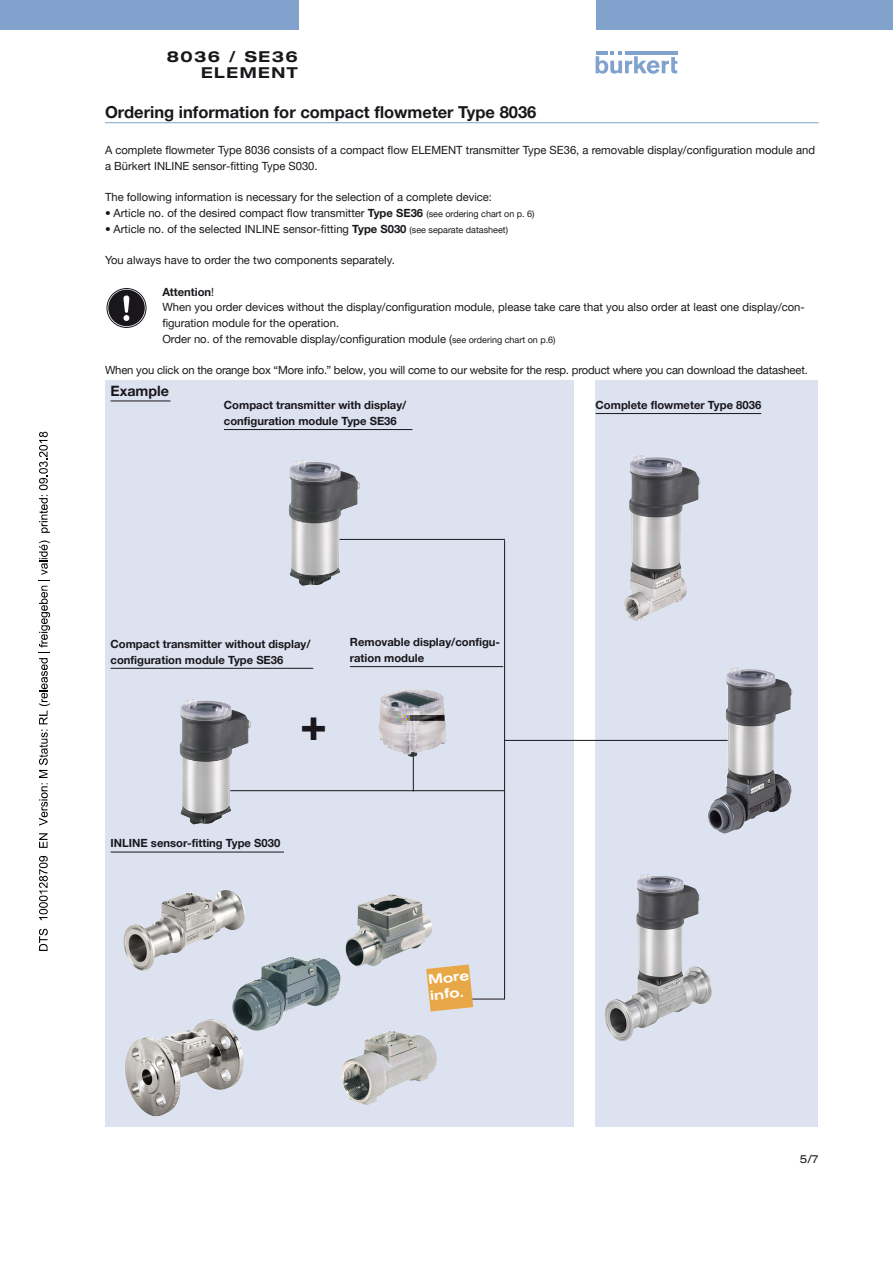
<style>
.page{position:relative;width:893px;height:1263px;background:#fff}
.page>*{position:absolute;margin:0;border:0;box-sizing:border-box;transform-origin:0 0}
.t1{font:700 expanded 45px "Helvetica Neue LTW1 G";color:#1a171c}
.t2{font:700 16.5px "Helvetica Neue LTW1 G";color:#1a171c}
.t3{font:700 expanded 15px/16.5px "Helvetica Neue LTW1 G";letter-spacing:.1em;color:#1a171c;text-align:right}
.t4{font:700 14.25px "Helvetica Neue LTW1 G";color:#1a171c}
.t5{font:500 expanded 13.35px/16px "Akzidenz Grotesk BQ";color:#fff}
.t6{font:11.25px/15.8px "Helvetica Neue LTW1 G";color:#1a171c}
.t7{font:700 11.25px/15.8px "Helvetica Neue LTW1 G";color:#1a171c}
.t8{font:expanded 11.25px "Helvetica Neue LTW1 G";color:#1a171c}
.s1{font-weight:700}
.s2{font-size:9px}
</style>
<div class="page">
<svg style="left:596px;top:51px;width:81px;height:23px"></svg>
<hr style="left:625px;top:51px;width:52px;height:3px;background:#80a2cd">
<div style="left:0;top:0;width:299px;height:30px;background:#80a2cd"></div>
<div style="left:596px;top:0;width:297px;height:30px;background:#80a2cd"></div>
<hr style="left:105px;top:122px;width:714px;height:1px;background:#80a2cd">
<div style="left:105px;top:380px;width:468px;height:747px;background:#dce2f0"></div>
<div style="left:595px;top:380px;width:223px;height:747px;background:#dce2f0"></div>
<hr style="left:596px;top:413px;width:165px;height:1px;background:#1a171c">
<hr style="left:111px;top:401px;width:59px;height:1px;background:#1a171c">
<hr style="left:111px;top:668px;width:202px;height:1px;background:#1a171c">
<hr style="left:504px;top:540px;width:1px;height:459px;background:#1a171c">
<hr style="left:433px;top:999px;width:72px;height:1px;background:#1a171c">
<hr style="left:111px;top:852px;width:173px;height:1px;background:#1a171c">
<hr style="left:213px;top:790px;width:291px;height:1px;background:#1a171c">
<hr style="left:318px;top:539px;width:187px;height:1px;background:#1a171c">
<hr style="left:505px;top:740px;width:240px;height:1px;background:#1a171c">
<svg style="left:426px;top:964px;width:47px;height:47px;background:#e6b162"></svg>
<img style="left:604px;top:874px;width:108px;height:167px">
<img style="left:707px;top:667px;width:86px;height:166px">
<img style="left:625px;top:455px;width:15px;height:145px">
<img style="left:232px;top:957px;width:109px;height:74px">
<img style="left:345px;top:894px;width:87px;height:72px">
<img style="left:123px;top:890px;width:122px;height:82px">
<img style="left:341px;top:1031px;width:96px;height:74px">
<img style="left:125px;top:1019px;width:118px;height:97px">
<img style="left:180px;top:699px;width:72px;height:125px">
<hr style="left:350px;top:666px;width:153px;height:1px;background:#1a171c">
<hr style="left:413px;top:742px;width:1px;height:49px;background:#1a171c">
<img style="left:379px;top:689px;width:67px;height:68px">
<img style="left:289px;top:460px;width:72px;height:126px">
<hr style="left:224px;top:429px;width:188px;height:1px;background:#1a171c">
<div style="left:107px;top:288px;width:39px;height:40px;border:1px solid #1a171c;border-radius:50%"></div>
<div style="left:108px;top:290px;width:37px;height:36px;background:#1a171c;border-radius:50%"></div>
<svg style="left:123px;top:295px;width:6px;height:26px"></svg>
<svg style="left:39px;top:929px;width:9px;height:22px"></svg>
<svg style="left:39px;top:856px;width:9px;height:64px"></svg>
<svg style="left:39px;top:833px;width:9px;height:15px"></svg>
<svg style="left:39px;top:540px;width:11px;height:286px"></svg>
<svg style="left:39px;top:432px;width:11px;height:101px"></svg>
<h3 class="t3" style="left:167px;top:48px;width:132px">8036 / SE36<br>ELEMENT</h3>
<h2 class="t2" style="left:105px;top:102px;width:433px">Ordering information for compact flowmeter Type 8036</h2>
<p class="t6" style="left:105px;top:142px;width:711px">A complete flowmeter Type 8036 consists of a compact flow ELEMENT transmitter Type SE36, a removable display/configuration module and a Bürkert INLINE sensor-fitting Type S030.</p>
<p class="t6" style="left:105px;top:189px;width:389px">The following information is necessary for the selection of a complete device:</p>
<p class="t6" style="left:105px;top:205px;width:431px">• Article no. of the desired compact flow transmitter <span class="s1">Type SE36</span> <span class="s2">(see ordering chart on p. 6)</span></p>
<p class="t6" style="left:105px;top:221px;width:404px">• Article no. of the selected INLINE sensor-fitting <span class="s1">Type S030</span> <span class="s2">(see separate datasheet)</span></p>
<p class="t6" style="left:105px;top:252px;width:291px">You always have to order the two components separately.</p>
<p class="t6" style="left:162px;top:284px;width:644px"><span class="s1">Attention</span>!<br>When you order devices without the display/configuration module, please take care that you also order at least one display/con&shy;figuration module for the operation.<br>Order no. of the removable display/configuration module (<span class="s2">see ordering chart on p.6)</span></p>
<p class="t6" style="left:105px;top:362px;width:704px">When you click on the orange box “More info.” below, you will come to our website for the resp. product where you can download the datasheet.</p>
<p class="t7" style="left:596px;top:397px;width:167px">Complete flowmeter Type 8036</p>
<p class="t4" style="left:111px;top:382px;width:60px">Example</p>
<p class="t7" style="left:224px;top:397px;width:184px">Compact transmitter with display/ configuration module Type SE36</p>
<p class="t7" style="left:111px;top:636px;width:201px">Compact transmitter without display/ configuration module Type SE36</p>
<h1 class="t1" style="left:300px;top:694px;width:28px">+</h1>
<p class="t7" style="left:350px;top:634px;width:152px">Removable display/configu&shy;ration module</p>
<p class="t7" style="left:111px;top:835px;width:171px">INLINE sensor-fitting Type S030</p>
<p class="t5" style="left:427px;top:971px;width:43px;rotate:-6deg">More info.</p>
<p class="t8" style="left:800px;top:1151px;width:20px">5/7</p>
</div>
